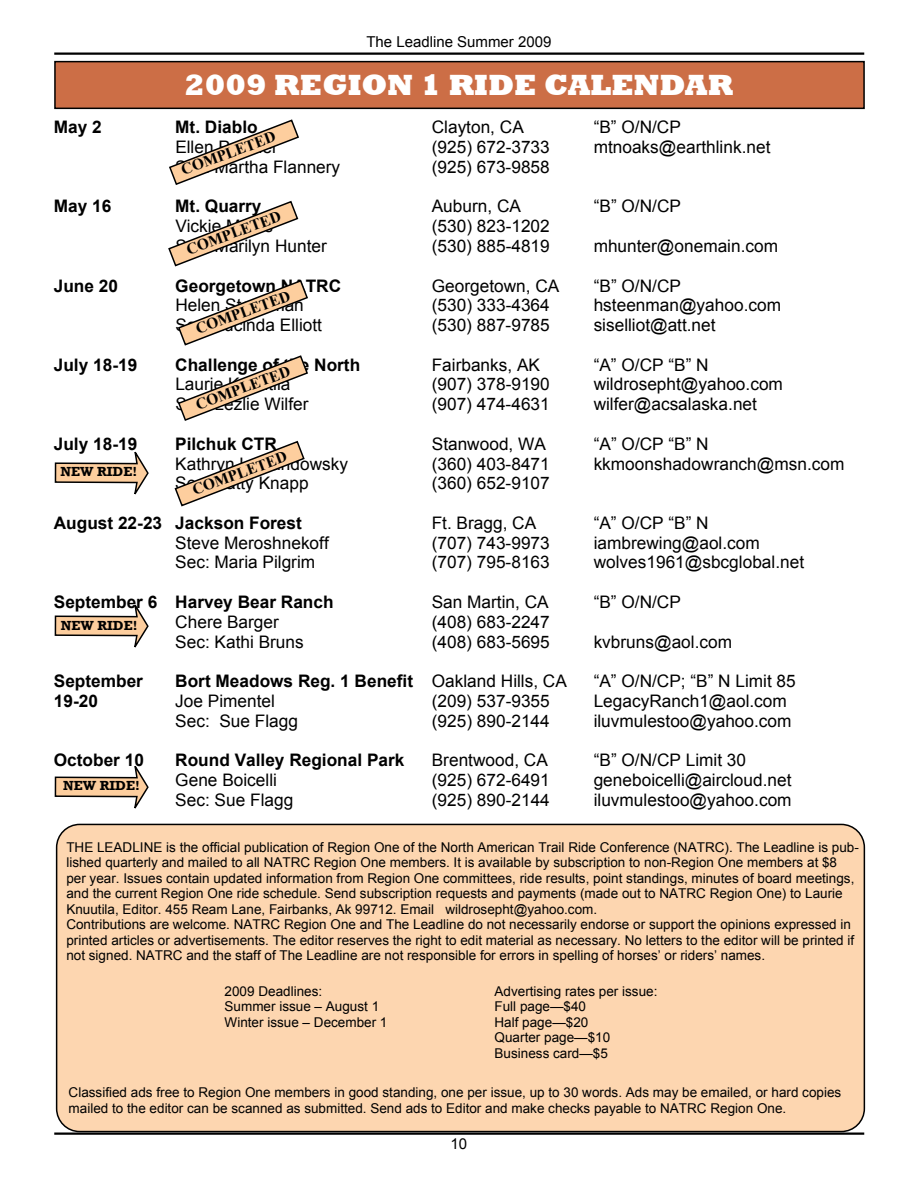
<style>
.page{position:relative;width:918px;height:1188px;background:#fff}
.page>*{position:absolute;margin:0;border:0;box-sizing:border-box;transform-origin:0 0}
.t1{font:800 30px "Rockwell";color:#fff}
.t2{font:17.25px "Arial";color:#000}
.t3{font:700 17.25px "Arial";color:#000}
.t4{font:700 15.45px "Times New Roman";color:#000}
.t5{font:15px "Arial";color:#000}
.t6{font:13.5px/15.5px "Arial";color:#000}
.t7{font:700 13.5px "Rockwell";color:#000}
.s1{font-weight:400}
</style>
<div class="page">
<hr style="left:54px;top:53px;width:810px;height:2px;background:#000">
<div style="left:54px;top:61px;width:811px;height:48px;background:#cc6e46;border:2px solid #000"></div>
<svg style="left:54px;top:451px;width:95px;height:44px"></svg>
<svg style="left:54px;top:604px;width:95px;height:44px"></svg>
<svg style="left:54px;top:766px;width:95px;height:43px"></svg>
<svg style="left:169px;top:119px;width:130px;height:66px"></svg>
<svg style="left:174px;top:440px;width:131px;height:67px"></svg>
<svg style="left:178px;top:280px;width:130px;height:66px"></svg>
<svg style="left:178px;top:355px;width:130px;height:66px"></svg>
<svg style="left:168px;top:200px;width:131px;height:67px"></svg>
<div style="left:56px;top:824px;width:809px;height:308px;background:#fdd6b0;border:2px solid #000;border-radius:23px"></div>
<hr style="left:54px;top:1133px;width:810px;height:2px;background:#000">
<p class="t5" style="left:366px;top:36px;width:187px">The Leadline Summer 2009</p>
<h1 class="t1" style="left:184px;top:74px;width:551px">2009 REGION 1 RIDE CALENDAR</h1>
<p class="t3" style="left:54px;top:121px;width:49px">May 2</p>
<p class="t3" style="left:175px;top:121px;width:84px">Mt. Diablo</p>
<p class="t2" style="left:432px;top:121px;width:94px">Clayton, CA</p>
<p class="t2" style="left:594px;top:121px;width:89px">“B” O/N/CP</p>
<p class="t2" style="left:175px;top:141px;width:104px">Ellen Pofcher</p>
<p class="t2" style="left:432px;top:141px;width:120px">(925) 672-3733</p>
<p class="t2" style="left:594px;top:141px;width:178px">mtnoaks@earthlink.net</p>
<p class="t2" style="left:175px;top:160px;width:166px">Sec: Martha Flannery</p>
<p class="t2" style="left:432px;top:160px;width:120px">(925) 673-9858</p>
<p class="t3" style="left:54px;top:200px;width:59px">May 16</p>
<p class="t3" style="left:175px;top:200px;width:88px">Mt. Quarry</p>
<p class="t2" style="left:432px;top:200px;width:91px">Auburn, CA</p>
<p class="t2" style="left:594px;top:200px;width:89px">“B” O/N/CP</p>
<p class="t2" style="left:175px;top:220px;width:99px">Vickie Myers</p>
<p class="t2" style="left:432px;top:220px;width:120px">(530) 823-1202</p>
<p class="t2" style="left:175px;top:239px;width:153px">Sec: Marilyn Hunter</p>
<p class="t2" style="left:432px;top:239px;width:120px">(530) 885-4819</p>
<p class="t2" style="left:594px;top:239px;width:186px">mhunter@onemain.com</p>
<p class="t3" style="left:54px;top:279px;width:66px">June 20</p>
<p class="t3" style="left:175px;top:279px;width:167px">Georgetown NATRC</p>
<p class="t2" style="left:432px;top:279px;width:129px">Georgetown, CA</p>
<p class="t2" style="left:594px;top:279px;width:89px">“B” O/N/CP</p>
<p class="t2" style="left:175px;top:299px;width:130px">Helen Steenman</p>
<p class="t2" style="left:432px;top:299px;width:120px">(530) 333-4364</p>
<p class="t2" style="left:594px;top:299px;width:189px">hsteenman@yahoo.com</p>
<p class="t2" style="left:175px;top:319px;width:148px">Sec: Lucinda Elliott</p>
<p class="t2" style="left:432px;top:319px;width:120px">(530) 887-9785</p>
<p class="t2" style="left:594px;top:319px;width:124px">siselliot@att.net</p>
<p class="t3" style="left:54px;top:358px;width:85px">July 18-19</p>
<p class="t3" style="left:175px;top:358px;width:186px">Challenge of the North</p>
<p class="t2" style="left:432px;top:358px;width:110px">Fairbanks, AK</p>
<p class="t2" style="left:594px;top:358px;width:116px">“A” O/CP “B” N</p>
<p class="t2" style="left:175px;top:378px;width:117px">Laurie Knuutila</p>
<p class="t2" style="left:432px;top:378px;width:120px">(907) 378-9190</p>
<p class="t2" style="left:594px;top:378px;width:191px">wildrosepht@yahoo.com</p>
<p class="t2" style="left:175px;top:398px;width:135px">Sec: Lezlie Wilfer</p>
<p class="t2" style="left:432px;top:398px;width:120px">(907) 474-4631</p>
<p class="t2" style="left:594px;top:398px;width:165px">wilfer@acsalaska.net</p>
<p class="t3" style="left:54px;top:437px;width:85px">July 18-19</p>
<p class="t3" style="left:175px;top:437px;width:103px">Pilchuk CTR</p>
<p class="t2" style="left:432px;top:437px;width:116px">Stanwood, WA</p>
<p class="t2" style="left:594px;top:437px;width:116px">“A” O/CP “B” N</p>
<p class="t2" style="left:175px;top:457px;width:174px">Kathryn Lewandowsky</p>
<p class="t2" style="left:432px;top:457px;width:120px">(360) 403-8471</p>
<p class="t2" style="left:594px;top:457px;width:252px">kkmoonshadowranch@msn.com</p>
<p class="t2" style="left:175px;top:477px;width:135px">Sec: Patty Knapp</p>
<p class="t2" style="left:432px;top:477px;width:120px">(360) 652-9107</p>
<p class="t3" style="left:54px;top:516px;width:250px">August 22-23 Jackson Forest</p>
<p class="t2" style="left:432px;top:516px;width:106px">Ft. Bragg, CA</p>
<p class="t2" style="left:594px;top:516px;width:116px">“A” O/CP “B” N</p>
<p class="t2" style="left:175px;top:536px;width:155px">Steve Meroshnekoff</p>
<p class="t2" style="left:432px;top:536px;width:120px">(707) 743-9973</p>
<p class="t2" style="left:594px;top:536px;width:168px">iambrewing@aol.com</p>
<p class="t2" style="left:175px;top:556px;width:141px">Sec: Maria Pilgrim</p>
<p class="t2" style="left:432px;top:556px;width:120px">(707) 795-8163</p>
<p class="t2" style="left:594px;top:556px;width:212px">wolves1961@sbcglobal.net</p>
<p class="t3" style="left:54px;top:595px;width:281px">September 6 Harvey Bear Ranch</p>
<p class="t2" style="left:432px;top:595px;width:118px">San Martin, CA</p>
<p class="t2" style="left:594px;top:595px;width:89px">“B” O/N/CP</p>
<p class="t2" style="left:175px;top:615px;width:105px">Chere Barger</p>
<p class="t2" style="left:432px;top:615px;width:120px">(408) 683-2247</p>
<p class="t2" style="left:175px;top:635px;width:130px">Sec: Kathi Bruns</p>
<p class="t2" style="left:432px;top:635px;width:120px">(408) 683-5695</p>
<p class="t2" style="left:594px;top:635px;width:140px">kvbruns@aol.com</p>
<p class="t3" style="left:54px;top:675px;width:91px">September</p>
<p class="t3" style="left:175px;top:675px;width:393px">Bort Meadows Reg. 1 Benefit <span class="s1">Oakland Hills, CA</span></p>
<p class="t2" style="left:594px;top:675px;width:204px">“A” O/N/CP; “B” N Limit 85</p>
<p class="t3" style="left:54px;top:694px;width:46px">19-20</p>
<p class="t2" style="left:175px;top:694px;width:101px">Joe Pimentel</p>
<p class="t2" style="left:432px;top:694px;width:120px">(209) 537-9355</p>
<p class="t2" style="left:594px;top:694px;width:195px">LegacyRanch1@aol.com</p>
<p class="t2" style="left:175px;top:714px;width:124px">Sec: Sue Flagg</p>
<p class="t2" style="left:432px;top:714px;width:120px">(925) 890-2144</p>
<p class="t2" style="left:594px;top:714px;width:199px">iluvmulestoo@yahoo.com</p>
<p class="t3" style="left:54px;top:754px;width:92px">October 10</p>
<p class="t3" style="left:175px;top:754px;width:231px">Round Valley Regional Park</p>
<p class="t2" style="left:432px;top:754px;width:118px">Brentwood, CA</p>
<p class="t2" style="left:594px;top:754px;width:154px">“B” O/N/CP Limit 30</p>
<p class="t2" style="left:175px;top:774px;width:103px">Gene Boicelli</p>
<p class="t2" style="left:432px;top:774px;width:120px">(925) 672-6491</p>
<p class="t2" style="left:594px;top:774px;width:199px">geneboicelli@aircloud.net</p>
<p class="t2" style="left:175px;top:793px;width:119px">Sec: Sue Flagg</p>
<p class="t2" style="left:432px;top:793px;width:120px">(925) 890-2144</p>
<p class="t2" style="left:594px;top:793px;width:199px">iluvmulestoo@yahoo.com</p>
<p class="t4" style="left:180px;top:165px;width:101px;rotate:-20deg">COMPLETED</p>
<p class="t4" style="left:185px;top:245px;width:101px;rotate:-20deg">COMPLETED</p>
<p class="t4" style="left:194px;top:324px;width:101px;rotate:-20deg">COMPLETED</p>
<p class="t4" style="left:194px;top:400px;width:101px;rotate:-20deg">COMPLETED</p>
<p class="t4" style="left:191px;top:485px;width:101px;rotate:-20deg">COMPLETED</p>
<p class="t7" style="left:61px;top:466px;width:78px">NEW RIDE!</p>
<p class="t7" style="left:61px;top:621px;width:78px">NEW RIDE!</p>
<p class="t7" style="left:63px;top:781px;width:78px">NEW RIDE!</p>
<p class="t6" style="left:66px;top:841px;width:794px">THE LEADLINE is the official publication of Region One of the North American Trail Ride Conference (NATRC). The Leadline is pub&shy;lished quarterly and mailed to all NATRC Region One members. It is available by subscription to non-Region One members at $8 per year. Issues contain updated information from Region One committees, ride results, point standings, minutes of board meetings, and the current Region One ride schedule. Send subscription requests and payments (made out to NATRC Region One) to Laurie Knuutila, Editor. 455 Ream Lane, Fairbanks, Ak 99712. Email wildrosepht@yahoo.com.<br>Contributions are welcome. NATRC Region One and The Leadline do not necessarily endorse or support the opinions expressed in printed articles or advertisements. The editor reserves the right to edit material as necessary. No letters to the editor will be printed if not signed. NATRC and the staff of The Leadline are not responsible for errors in spelling of horses’ or riders’ names.</p>
<p class="t6" style="left:225px;top:985px;width:99px">2009 Deadlines:</p>
<p class="t6" style="left:495px;top:985px;width:164px">Advertising rates per issue:</p>
<p class="t6" style="left:225px;top:1000px;width:156px">Summer issue – August 1</p>
<p class="t6" style="left:495px;top:1000px;width:93px">Full page—$40</p>
<p class="t6" style="left:225px;top:1016px;width:164px">Winter issue – December 1</p>
<p class="t6" style="left:495px;top:1016px;width:117px">Half page—$20<br>Quarter page—$10<br>Business card—$5</p>
<p class="t6" style="left:69px;top:1086px;width:774px">Classified ads free to Region One members in good standing, one per issue, up to 30 words. Ads may be emailed, or hard copies mailed to the editor can be scanned as submitted. Send ads to Editor and make checks payable to NATRC Region One.</p>
<p class="t5" style="left:451px;top:1138px;width:18px">10</p>
</div>
